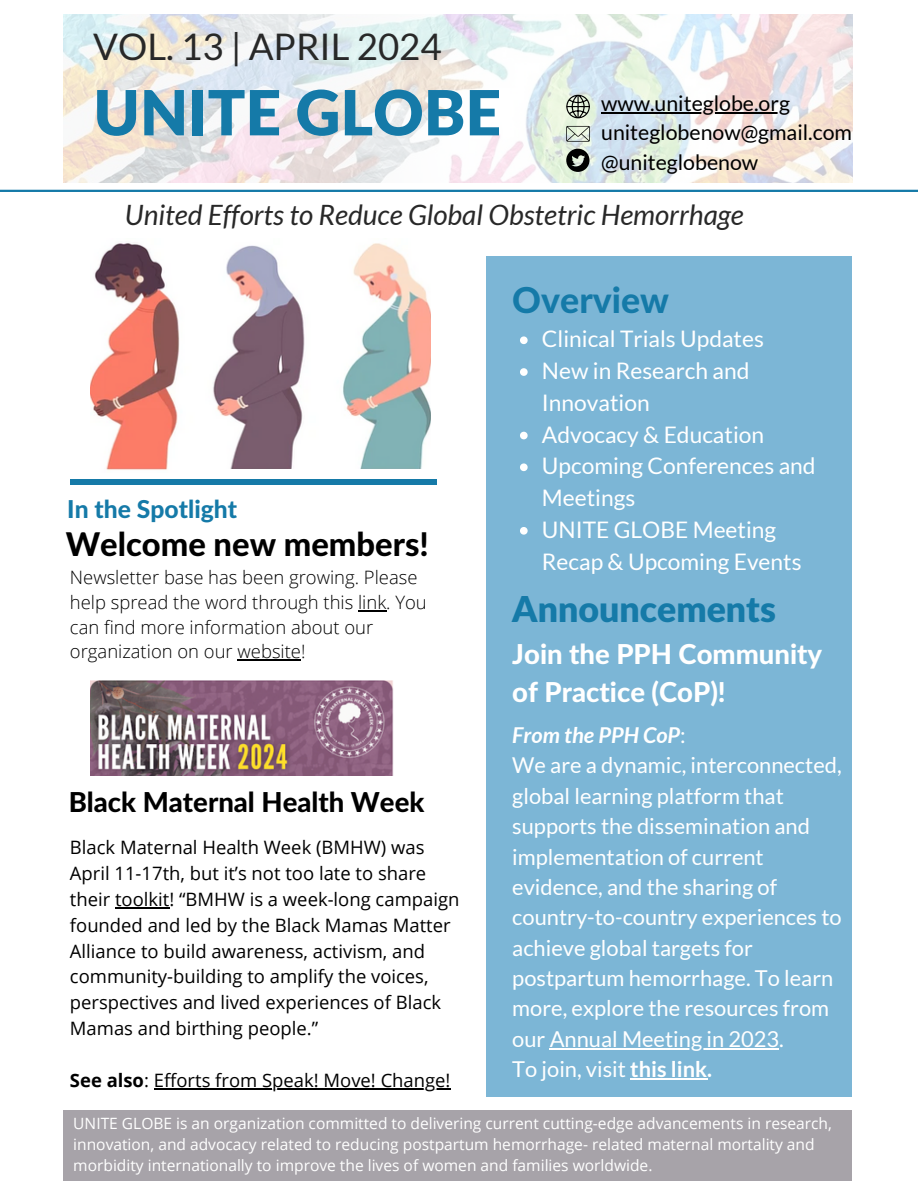
<style>
.page{position:relative;width:918px;height:1188px;background:#fff}
.page>*{position:absolute;margin:0;border:0;box-sizing:border-box;transform-origin:0 0}
.t1{font:900 62.25px "Lato Latin";color:#157aa8}
.t2{font:36.6px "Lato";color:#282828}
.t3{font:900 35.7px "Lato Latin";color:#157aa8}
.t4{font:800 35.7px "Lato Latin";color:#157aa8}
.t5{font:800 32.7px "Lato Latin";color:#000}
.t6{font:italic 28.05px "Lato";color:#282828}
.t7{font:800 27.45px/38.2px "Lato Latin";color:#fff}
.t8{font:800 27.45px "Lato Latin";color:#000}
.t9{font:800 24.6px "Lato Latin";color:#157aa8}
.t10{font:22.8px/31.8px "Lato";color:#fff}
.t11{font:21.9px/30.3px "Lato";color:#fff}
.t12{font:italic 700 21.9px "Lato";color:#fff}
.t13{font:21.3px "Lato";color:#000}
.t14{font:18.45px/25.8px "Open Sans";color:#000}
.t15{font:300 18.45px/24.8px "Open Sans";color:#000}
.t16{font:15.6px/21px "Open Sans";color:#fff}
.s1{font-weight:700}
.s2{font-weight:400;font-style:normal}
</style>
<div class="page">
<img style="left:64px;top:14px;width:788px;height:169px">
<div style="left:70px;top:479px;width:367px;height:5px;background:#157aa8"></div>
<div style="left:486px;top:256px;width:366px;height:841px;background:#7cb6d6"></div>
<img style="left:90px;top:243px;width:90px;height:227px">
<img style="left:213px;top:243px;width:218px;height:226px">
<hr style="left:0;top:190px;width:918px;height:2px;background:#157aa8">
<div style="left:64px;top:1111px;width:788px;height:70px;background:#a7a3a9"></div>
<svg style="left:566px;top:95px;width:24px;height:23px"></svg>
<svg style="left:566px;top:126px;width:24px;height:16px"></svg>
<svg style="left:566px;top:149px;width:24px;height:23px"></svg>
<img style="left:90px;top:681px;width:304px;height:94px">
<svg style="left:520px;top:336px;width:8px;height:8px"></svg>
<svg style="left:520px;top:368px;width:8px;height:8px"></svg>
<svg style="left:520px;top:432px;width:8px;height:7px"></svg>
<svg style="left:520px;top:463px;width:8px;height:8px"></svg>
<svg style="left:520px;top:527px;width:8px;height:8px"></svg>
<svg style="left:358px;top:610px;width:28px;height:1px"></svg>
<hr style="left:238px;top:659px;width:63px;height:2px;background:#000">
<hr style="left:601px;top:112px;width:189px;height:1px;background:#000">
<hr style="left:550px;top:1048px;width:229px;height:1px;background:#fff">
<hr style="left:630px;top:1078px;width:77px;height:1px;background:#fff">
<hr style="left:115px;top:907px;width:54px;height:2px;background:#000">
<hr style="left:154px;top:1088px;width:297px;height:1px;background:#000">
<p class="t2" style="left:93px;top:24px;width:350px">VOL. 13 | APRIL 2024</p>
<p class="t1" style="left:93px;top:85px;width:409px">UNITE GLOBE</p>
<p class="t13" style="left:601px;top:90px;width:190px">www.uniteglobe.org</p>
<h4 class="t13" style="left:601px;top:119px;width:252px">uniteglobenow@gmail.com</h4>
<p class="t13" style="left:601px;top:149px;width:159px">@uniteglobenow</p>
<p class="t6" style="left:125px;top:198px;width:620px">United Efforts to Reduce Global Obstetric Hemorrhage</p>
<h2 class="t9" style="left:67px;top:498px;width:171px">In the Spotlight</h2>
<h6 class="t5" style="left:66px;top:530px;width:365px">Welcome new members!</h6>
<h3 class="t15" style="left:70px;top:565px;width:358px">Newsletter base has been growing. Please help spread the word through this link. You can find more information about our organization on our website!</h3>
<p class="t8" style="left:69px;top:790px;width:357px">Black Maternal Health Week</p>
<p class="t14" style="left:70px;top:834px;width:391px">Black Maternal Health Week (BMHW) was April 11-17th, but it’s not too late to share their toolkit! “BMHW is a week-long campaign founded and led by the Black Mamas Matter Alliance to build awareness, activism, and community-building to amplify the voices, perspectives and lived experiences of Black Mamas and birthing people.”</p>
<p class="t14" style="left:70px;top:1067px;width:382px"><span class="s1">See also</span>: Efforts from Speak! Move! Change!</p>
<p class="t4" style="left:512px;top:285px;width:158px">Overview</p>
<h1 class="t10" style="left:542px;top:323px;width:224px">Clinical Trials Updates</h1>
<h5 class="t10" style="left:542px;top:354px;width:209px">New in Research and<br>Innovation</h5>
<p class="t10" style="left:542px;top:418px;width:224px">Advocacy &amp; Education</p>
<p class="t10" style="left:542px;top:450px;width:275px">Upcoming Conferences and<br>Meetings</p>
<p class="t10" style="left:542px;top:513px;width:261px">UNITE GLOBE Meeting<br>Recap &amp; Upcoming Events</p>
<p class="t3" style="left:512px;top:593px;width:265px">Announcements</p>
<h3 class="t7" style="left:512px;top:636px;width:311px">Join the PPH Community of Practice (CoP)!</h3>
<p class="t12" style="left:512px;top:721px;width:175px">From the PPH CoP<span class="s2">:</span></p>
<h3 class="t11" style="left:512px;top:750px;width:331px">We are a dynamic, interconnected, global learning platform that supports the dissemination and implementation of current evidence, and the sharing of country-to-country experiences to achieve global targets for postpartum hemorrhage. To learn more, explore the resources from our Annual Meeting in 2023.</h3>
<p class="t11" style="left:512px;top:1054px;width:201px">To join, visit <span class="s1">this link.</span></p>
<p class="t16" style="left:73px;top:1112px;width:760px">UNITE GLOBE is an organization committed to delivering current cutting-edge advancements in research, innovation, and advocacy related to reducing postpartum hemorrhage- related maternal mortality and morbidity internationally to improve the lives of women and families worldwide.</p>
</div>
